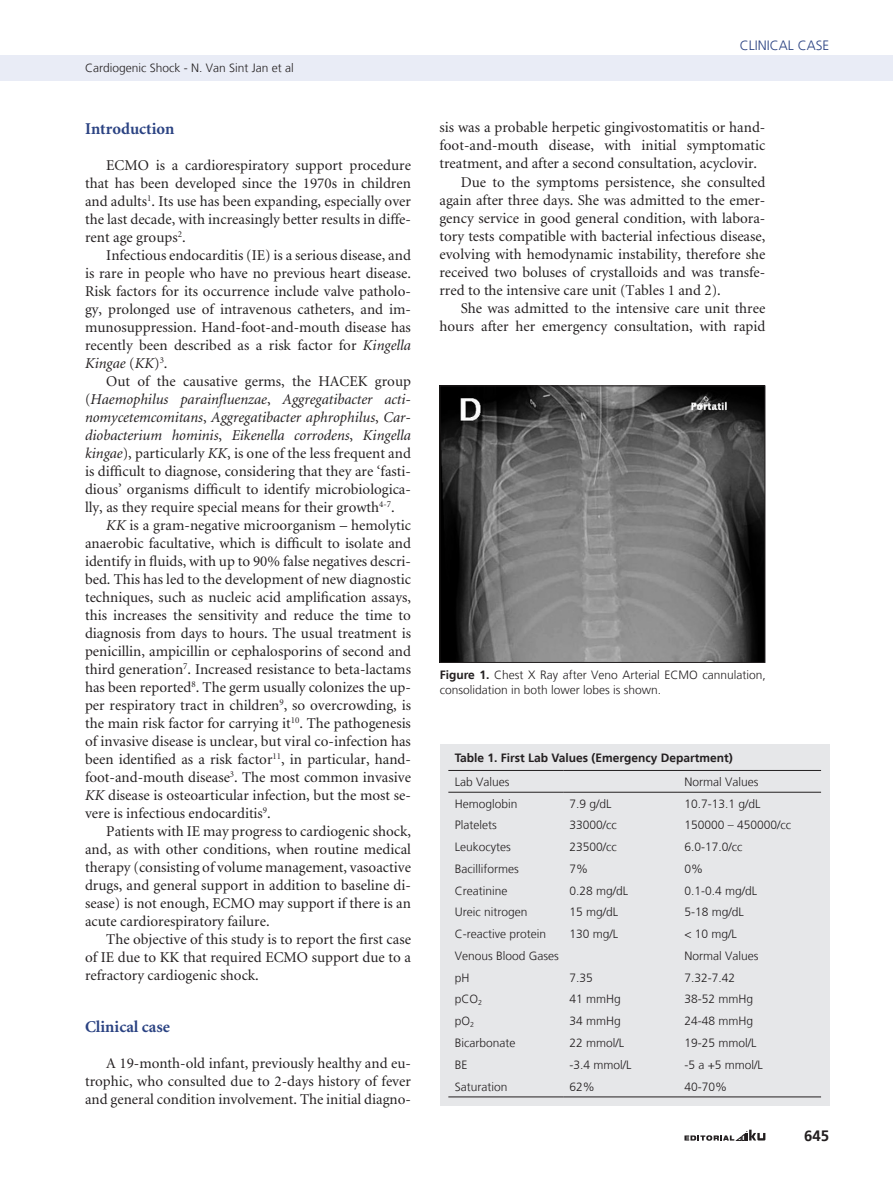
<style>
.page{position:relative;width:893px;height:1191px;background:#fff}
.page>*{position:absolute;margin:0;border:0;box-sizing:border-box;transform-origin:0 0}
._6-subtitulo{font:700 16.5px "Minion";color:#2a4282}
._1-texto{font:15px/18px "Minion";color:#231f20;text-align:justify}
._1-texto-2{font:700 15px "Frutiger LT";color:#231f20}
.t1{font:300 13.5px "Frutiger LT";color:#2a4282}
._7-tabla{font:300 12px/15px "Frutiger LT";color:#231f20}
._7-tabla-2{font:700 12px "Frutiger LT";color:#231f20}
._3-datos_autores-doi{font:300 12px "Frutiger LT";color:#231f20}
.s1{font-style:italic}
.s2{font-weight:700}
</style>
<div class="page">
<svg style="left:684px;top:1129px;width:81px;height:11px"></svg>
<div style="left:0;top:55px;width:893px;height:26px;background:#e9ecf6"></div>
<img style="left:441px;top:387px;width:322px;height:274px">
<div style="left:439px;top:385px;width:326px;height:278px;border:1px solid #231f20"></div>
<div style="left:440px;top:744px;width:390px;height:362px;background:#e6e7e9"></div>
<hr style="left:448px;top:770px;width:115px;height:1px;background:#231f20">
<hr style="left:563px;top:770px;width:115px;height:1px;background:#231f20">
<hr style="left:678px;top:770px;width:143px;height:1px;background:#231f20">
<hr style="left:448px;top:792px;width:115px;height:1px;background:#231f20">
<hr style="left:563px;top:792px;width:115px;height:1px;background:#231f20">
<hr style="left:678px;top:792px;width:143px;height:1px;background:#231f20">
<hr style="left:448px;top:1096px;width:115px;height:1px;background:#231f20">
<hr style="left:563px;top:1096px;width:115px;height:1px;background:#231f20">
<hr style="left:678px;top:1096px;width:143px;height:1px;background:#231f20">
<p class="_3-datos_autores-doi" style="left:85px;top:61px;width:210px">Cardiogenic Shock - N. Van Sint Jan et al</p>
<p class="_6-subtitulo" style="left:85px;top:120px;width:91px">Introduction</p>
<p class="_1-texto" style="left:85px;top:156px;width:327px;text-indent:21px">ECMO is a cardiorespiratory support procedure that has been developed since the 1970s in children and adults<sup>1</sup>. Its use has been expanding, especially over the last decade, with increasingly better results in diffe&shy;rent age groups<sup>2</sup>.</p>
<p class="_1-texto" style="left:85px;top:246px;width:327px;text-indent:21px">Infectious endocarditis (IE) is a serious disease, and is rare in people who have no previous heart disease.<br>Risk factors for its occurrence include valve patholo&shy;gy, prolonged use of intravenous catheters, and im&shy;munosuppression. Hand-foot-and-mouth disease has recently been described as a risk factor for <span class="s1">Kingella Kingae</span> (<span class="s1">KK</span>)<sup>3</sup>.</p>
<p class="_1-texto" style="left:85px;top:372px;width:327px;text-indent:21px">Out of the causative germs, the HACEK group (<span class="s1">Haemophilus parainfluenzae</span>, <span class="s1">Aggregatibacter acti&shy;nomycetemcomitans</span>, <span class="s1">Aggregatibacter aphrophilus</span>, <span class="s1">Car&shy;diobacterium hominis</span>, <span class="s1">Eikenella corrodens</span>, <span class="s1">Kingella kingae</span>), particularly <span class="s1">KK</span>, is one of the less frequent and is difficult to diagnose, considering that they are ‘fasti&shy;dious’ organisms difficult to identify microbiologica&shy;lly, as they require special means for their growth<sup>4-7</sup>.</p>
<p class="_1-texto" style="left:85px;top:516px;width:327px;text-indent:21px"><span class="s1">KK</span> is a gram-negative microorganism – hemolytic anaerobic facultative, which is difficult to isolate and identify in fluids, with up to 90% false negatives descri&shy;bed. This has led to the development of new diagnostic techniques, such as nucleic acid amplification assays, this increases the sensitivity and reduce the time to diagnosis from days to hours. The usual treatment is penicillin, ampicillin or cephalosporins of second and third generation<sup>7</sup>. Increased resistance to beta-lactams has been reported<sup>8</sup>. The germ usually colonizes the up&shy;per respiratory tract in children<sup>9</sup>, so overcrowding, is the main risk factor for carrying it<sup>10</sup>. The pathogenesis of invasive disease is unclear, but viral co-infection has been identified as a risk factor<sup>11</sup>, in particular, hand&shy;foot-and-mouth disease<sup>3</sup>. The most common invasive <span class="s1">KK</span> disease is osteoarticular infection, but the most se&shy;vere is infectious endocarditis<sup>9</sup>.</p>
<p class="_1-texto" style="left:85px;top:822px;width:327px;text-indent:21px">Patients with IE may progress to cardiogenic shock, and, as with other conditions, when routine medical therapy (consisting of volume management, vasoactive drugs, and general support in addition to baseline di&shy;sease) is not enough, ECMO may support if there is an acute cardiorespiratory failure.</p>
<p class="_1-texto" style="left:85px;top:930px;width:327px;text-indent:21px">The objective of this study is to report the first case of IE due to KK that required ECMO support due to a refractory cardiogenic shock.</p>
<p class="_6-subtitulo" style="left:85px;top:1018px;width:87px">Clinical case</p>
<p class="_1-texto" style="left:85px;top:1055px;width:327px;text-indent:21px">A 19-month-old infant, previously healthy and eu&shy;trophic, who consulted due to 2-days history of fever and general condition involvement. The initial diagno-</p>
<p class="t1" style="left:740px;top:38px;width:17px">Clinical</p>
<p class="t1" style="left:798px;top:38px;width:18px">Case</p>
<p class="_1-texto" style="left:439px;top:119px;width:327px">sis was a probable herpetic gingivostomatitis or hand&shy;foot-and-mouth disease, with initial symptomatic treatment, and after a second consultation, acyclovir.</p>
<p class="_1-texto" style="left:439px;top:173px;width:327px;text-indent:21px">Due to the symptoms persistence, she consulted again after three days. She was admitted to the emer&shy;gency service in good general condition, with labora&shy;tory tests compatible with bacterial infectious disease, evolving with hemodynamic instability, therefore she received two boluses of crystalloids and was transfe&shy;rred to the intensive care unit (Tables 1 and 2).</p>
<p class="_1-texto" style="left:439px;top:299px;width:327px;text-align:right">She was admitted to the intensive care unit three hours after her emergency consultation, with rapid</p>
<p class="_7-tabla" style="left:440px;top:668px;width:327px"><span class="s2">Figure 1.</span> Chest X Ray after Veno Arterial ECMO cannulation, consolidation in both lower lobes is shown.</p>
<p class="_7-tabla-2" style="left:455px;top:750px;width:280px">Table 1. First Lab Values (Emergency Department)</p>
<p class="_7-tabla" style="left:455px;top:774px;width:56px">Lab Values</p>
<p class="_7-tabla" style="left:684px;top:774px;width:76px">Normal Values</p>
<p class="_7-tabla" style="left:455px;top:796px;width:64px">Hemoglobin</p>
<p class="_7-tabla" style="left:570px;top:796px;width:44px">7.9 g/dL</p>
<p class="_7-tabla" style="left:684px;top:796px;width:78px">10.7-13.1 g/dL</p>
<p class="_7-tabla" style="left:455px;top:818px;width:43px">Platelets</p>
<p class="_7-tabla" style="left:570px;top:818px;width:49px">33000/cc</p>
<p class="_7-tabla" style="left:684px;top:818px;width:108px">150000 – 450000/cc</p>
<p class="_7-tabla" style="left:455px;top:839px;width:57px">Leukocytes</p>
<p class="_7-tabla" style="left:570px;top:839px;width:49px">23500/cc</p>
<p class="_7-tabla" style="left:684px;top:839px;width:60px">6.0-17.0/cc</p>
<p class="_7-tabla" style="left:455px;top:861px;width:65px">Bacilliformes</p>
<p class="_7-tabla" style="left:570px;top:861px;width:20px">7%</p>
<p class="_7-tabla" style="left:684px;top:861px;width:20px">0%</p>
<p class="_7-tabla" style="left:455px;top:883px;width:54px">Creatinine</p>
<p class="_7-tabla" style="left:570px;top:883px;width:60px">0.28 mg/dL</p>
<p class="_7-tabla" style="left:684px;top:883px;width:74px">0.1-0.4 mg/dL</p>
<p class="_7-tabla" style="left:455px;top:905px;width:74px">Ureic nitrogen</p>
<p class="_7-tabla" style="left:570px;top:905px;width:50px">15 mg/dL</p>
<p class="_7-tabla" style="left:684px;top:905px;width:61px">5-18 mg/dL</p>
<p class="_7-tabla" style="left:455px;top:926px;width:93px">C-reactive protein</p>
<p class="_7-tabla" style="left:570px;top:926px;width:50px">130 mg/L</p>
<p class="_7-tabla" style="left:684px;top:926px;width:54px">&lt; 10 mg/L</p>
<p class="_7-tabla" style="left:455px;top:948px;width:106px">Venous Blood Gases</p>
<p class="_7-tabla" style="left:684px;top:948px;width:76px">Normal Values</p>
<p class="_7-tabla" style="left:455px;top:970px;width:16px">pH</p>
<p class="_7-tabla" style="left:570px;top:970px;width:25px">7.35</p>
<p class="_7-tabla" style="left:684px;top:970px;width:52px">7.32-7.42</p>
<p class="_7-tabla" style="left:455px;top:992px;width:29px">pCO<sub>2</sub></p>
<p class="_7-tabla" style="left:570px;top:992px;width:53px">41 mmHg</p>
<p class="_7-tabla" style="left:684px;top:992px;width:70px">38-52 mmHg</p>
<p class="_7-tabla" style="left:455px;top:1013px;width:21px">pO<sub>2</sub></p>
<p class="_7-tabla" style="left:570px;top:1013px;width:53px">34 mmHg</p>
<p class="_7-tabla" style="left:684px;top:1013px;width:70px">24-48 mmHg</p>
<p class="_7-tabla" style="left:455px;top:1035px;width:62px">Bicarbonate</p>
<p class="_7-tabla" style="left:570px;top:1035px;width:56px">22 mmol/L</p>
<p class="_7-tabla" style="left:684px;top:1035px;width:74px">19-25 mmol/L</p>
<p class="_7-tabla" style="left:455px;top:1057px;width:14px">BE</p>
<p class="_7-tabla" style="left:570px;top:1057px;width:64px">-3.4 mmol/L</p>
<p class="_7-tabla" style="left:684px;top:1057px;width:80px">-5 a +5 mmol/L</p>
<p class="_7-tabla" style="left:455px;top:1079px;width:54px">Saturation</p>
<p class="_7-tabla" style="left:570px;top:1079px;width:27px">62%</p>
<p class="_7-tabla" style="left:684px;top:1079px;width:44px">40-70%</p>
<p class="_1-texto-2" style="left:804px;top:1127px;width:27px">645</p>
</div>
